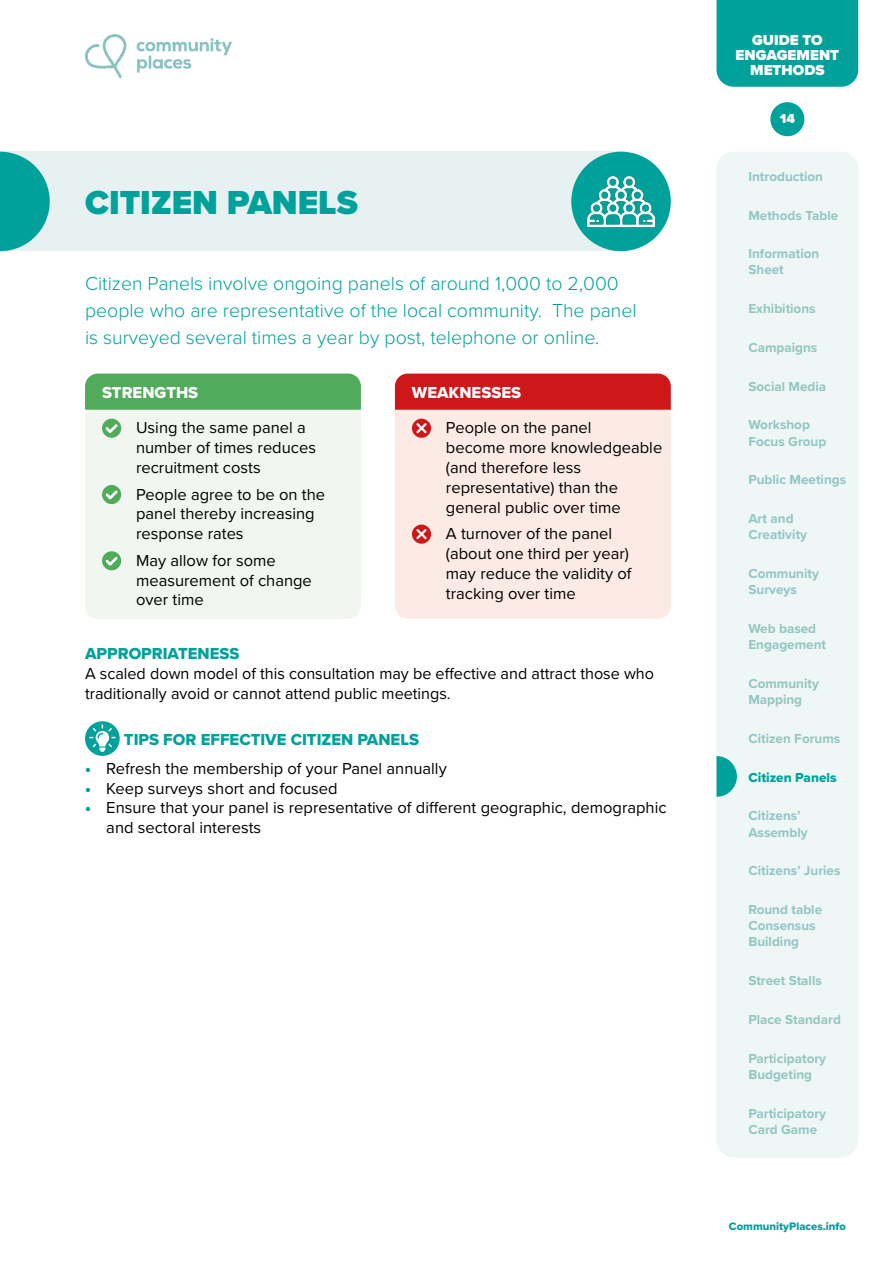
<style>
.page{position:relative;width:893px;height:1263px;background:#fff}
.page>*{position:absolute;margin:0;border:0;box-sizing:border-box;transform-origin:0 0}
.t1{font:900 34.5px "Proxima Nova";color:#00a19a}
.Leadin{font:300 19.5px/27px "Proxima Nova";color:#00a19a}
.Body{font:16.5px/19.8px "Proxima Nova";color:#000}
.Bullets{font:16.5px/19.8px "Proxima Nova";color:#000}
.t2{font:16.5px "Proxima Nova Extrabld";color:#00a19a}
.t3{font:16.5px "Proxima Nova Extrabld";color:#fff}
.t4{font:900 15px/15px "Proxima Nova";color:#fff;text-align:center}
.t5{font:700 13.5px/16.2px "Proxima Nova";color:#91c6c2}
.t6{font:13.5px "Proxima Nova Extrabld";color:#00a19a}
.t7{font:900 13.5px "Proxima Nova";color:#fff}
.t8{font:11.25px "Proxima Nova Extrabld";color:#00a19a}
.s1{font-weight:900;color:#00a19a}
</style>
<div class="page">
<div style="left:85px;top:410px;width:276px;height:209px;background:#f1f7f0"></div>
<div style="left:85px;top:374px;width:276px;height:36px;background:#50ab5a"></div>
<div style="left:395px;top:410px;width:276px;height:209px;background:#fbebe4"></div>
<div style="left:395px;top:374px;width:276px;height:36px;background:#cd1719"></div>
<div style="left:0;top:152px;width:625px;height:99px;background:#e7f1f1"></div>
<div style="left:716px;top:152px;width:142px;height:1006px;background:#eff6f6;border-radius:18px"></div>
<div style="left:716px;top:0;width:142px;height:87px;background:#00a19a"></div>
<svg style="left:716px;top:756px;width:21px;height:41px"></svg>
<div style="left:770px;top:102px;width:34px;height:34px;background:#00a19a;border-radius:50%"></div>
<div style="left:102px;top:419px;width:19px;height:19px;background:#50ab5a;border-radius:50%"></div>
<svg style="left:106px;top:424px;width:12px;height:9px"></svg>
<div style="left:102px;top:485px;width:19px;height:19px;background:#50ab5a;border-radius:50%"></div>
<svg style="left:106px;top:491px;width:12px;height:8px"></svg>
<div style="left:102px;top:551px;width:19px;height:19px;background:#50ab5a;border-radius:50%"></div>
<svg style="left:106px;top:557px;width:12px;height:9px"></svg>
<div style="left:412px;top:419px;width:19px;height:19px;background:#cd1719;border-radius:50%"></div>
<svg style="left:416px;top:423px;width:11px;height:10px"></svg>
<div style="left:412px;top:524px;width:19px;height:20px;background:#cd1719;border-radius:50%"></div>
<svg style="left:416px;top:529px;width:11px;height:10px"></svg>
<svg style="left:85px;top:721px;width:35px;height:35px"></svg>
<svg style="left:0;top:152px;width:50px;height:99px"></svg>
<div style="left:571px;top:152px;width:100px;height:99px;background:#00a19a;border-radius:50%"></div>
<img style="left:587px;top:176px;width:68px;height:52px">
<img style="left:85px;top:34px;width:146px;height:44px">
<p class="t1" style="left:85px;top:177px;width:274px">CITIZEN PANELS</p>
<p class="Leadin" style="left:85px;top:269px;width:553px">Citizen Panels involve ongoing panels of around 1,000 to 2,000 people who are representative of the local community. The panel is surveyed several times a year by post, telephone or online.</p>
<p class="t3" style="left:102px;top:380px;width:98px">STRENGTHS</p>
<p class="Body" style="left:136px;top:417px;width:181px">Using the same panel a number of times reduces recruitment costs</p>
<p class="Body" style="left:136px;top:483px;width:190px">People agree to be on the panel thereby increasing response rates</p>
<p class="Body" style="left:136px;top:550px;width:177px">May allow for some measurement of change over time</p>
<p class="t3" style="left:412px;top:380px;width:111px">WEAKNESSES</p>
<p class="Body" style="left:446px;top:417px;width:218px">People on the panel<br>become more knowledgeable (and therefore less representative) than the general public over time</p>
<p class="Body" style="left:446px;top:523px;width:187px">A turnover of the panel (about one third per year) may reduce the validity of tracking over time</p>
<p class="t2" style="left:85px;top:641px;width:156px">APPROPRIATENESS</p>
<p class="Body" style="left:85px;top:663px;width:571px">A scaled down model of this consultation may be effective and attract those who traditionally avoid or cannot attend public meetings.</p>
<p class="t2" style="left:124px;top:728px;width:297px">TIPS FOR EFFECTIVE CITIZEN PANELS</p>
<p class="Bullets" style="left:85px;top:757px;width:363px"><span class="s1">•</span> Refresh the membership of your Panel annually</p>
<p class="Bullets" style="left:85px;top:777px;width:254px"><span class="s1">•</span> Keep surveys short and focused</p>
<p class="Bullets" style="left:106px;top:797px;width:562px;text-indent:-21px"><span class="s1">•</span> Ensure that your panel is representative of different geographic, demographic and sectoral interests</p>
<p class="t4" style="left:736px;top:33px;width:105px">GUIDE TO<br>ENGAGEMENT<br>METHODS</p>
<p class="t7" style="left:780px;top:109px;width:17px">14</p>
<p class="t5" style="left:748px;top:168px;width:76px">Introduction</p>
<p class="t5" style="left:748px;top:207px;width:91px">Methods Table</p>
<p class="t5" style="left:748px;top:245px;width:72px">Information<br>Sheet</p>
<p class="t5" style="left:748px;top:300px;width:69px">Exhibitions</p>
<p class="t5" style="left:748px;top:339px;width:70px">Campaigns</p>
<p class="t5" style="left:748px;top:378px;width:79px">Social Media</p>
<p class="t5" style="left:748px;top:416px;width:79px">Workshop<br>Focus Group</p>
<p class="t5" style="left:748px;top:471px;width:99px">Public Meetings</p>
<p class="t5" style="left:748px;top:510px;width:60px">Art and<br>Creativity</p>
<p class="t5" style="left:748px;top:565px;width:72px">Community<br>Surveys</p>
<p class="t5" style="left:748px;top:620px;width:79px">Web based<br>Engagement</p>
<p class="t5" style="left:748px;top:675px;width:72px">Community<br>Mapping</p>
<p class="t5" style="left:748px;top:730px;width:93px">Citizen Forums</p>
<p class="t6" style="left:748px;top:767px;width:90px">Citizen Panels</p>
<p class="t5" style="left:748px;top:807px;width:61px">Citizens’<br>Assembly</p>
<p class="t5" style="left:748px;top:862px;width:94px">Citizens’ Juries</p>
<p class="t5" style="left:748px;top:901px;width:75px">Round table<br>Consensus<br>Building</p>
<p class="t5" style="left:748px;top:972px;width:75px">Street Stalls</p>
<p class="t5" style="left:748px;top:1011px;width:94px">Place Standard</p>
<p class="t5" style="left:748px;top:1050px;width:79px">Participatory<br>Budgeting</p>
<p class="t5" style="left:748px;top:1105px;width:79px">Participatory<br>Card Game</p>
<p class="t8" style="left:729px;top:1218px;width:118px">CommunityPlaces.info</p>
</div>
